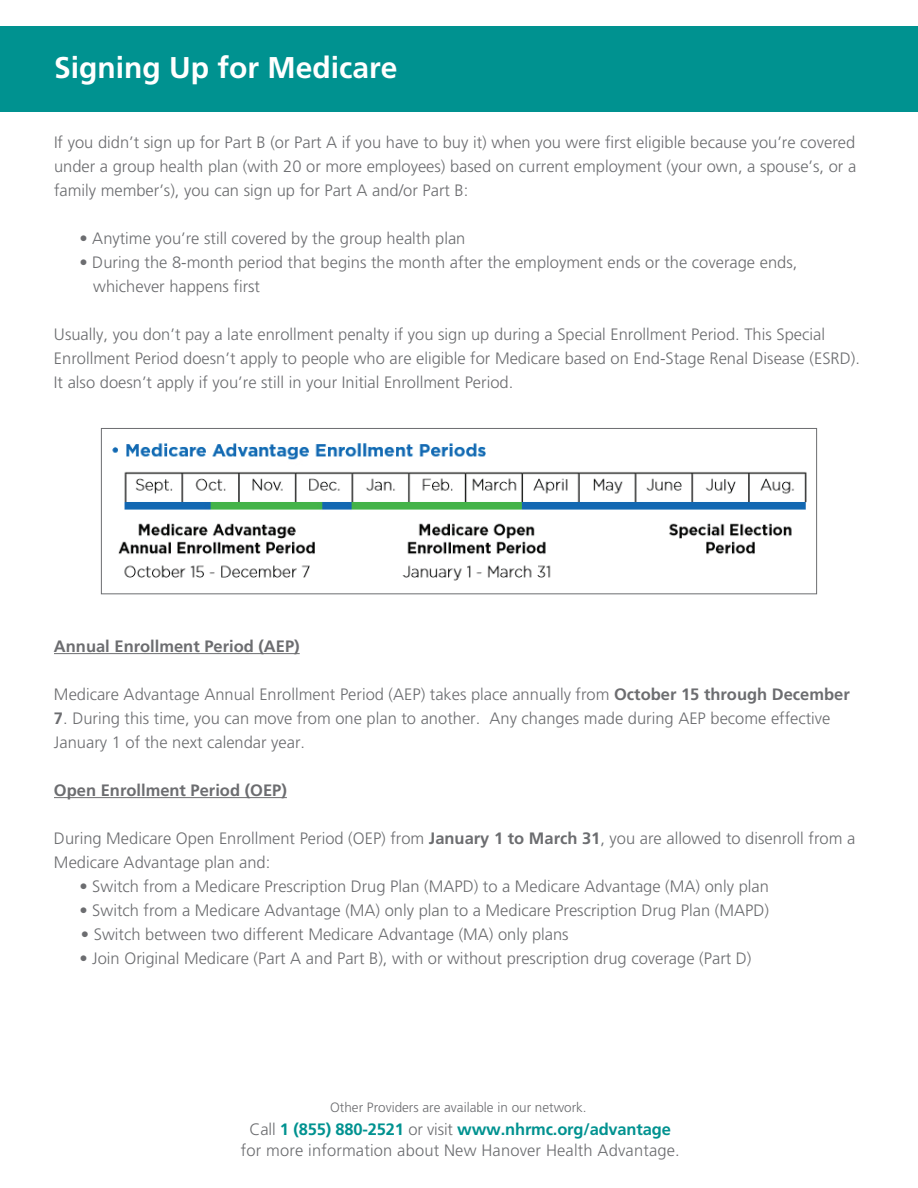
<style>
.page{position:relative;width:918px;height:1188px;background:#fff}
.page>*{position:absolute;margin:0;border:0;box-sizing:border-box;transform-origin:0 0}
.t1{font:700 30px "Frutiger";color:#fff}
.t2{font:300 16.5px/24px "Frutiger";color:#6c6d70}
.t3{font:700 16.5px "Frutiger";color:#6c6d70}
.t4{font:300 13.5px "Frutiger";color:#6c6d70}
.s1{font-weight:700}
.s2{font-weight:700;color:#009290}
</style>
<div class="page">
<hr style="left:54px;top:653px;width:246px;height:1px;background:#6c6d70">
<hr style="left:54px;top:797px;width:233px;height:1px;background:#6c6d70">
<div style="left:0;top:26px;width:918px;height:86px;background:#009290"></div>
<img style="left:112px;top:443px;width:695px;height:138px">
<div style="left:101px;top:428px;width:716px;height:166px;border:1px solid #6c6d70"></div>
<h1 class="t1" style="left:54px;top:50px;width:345px">Signing Up for Medicare</h1>
<p class="t2" style="left:54px;top:131px;width:804px;text-align:justify">If you didn’t sign up for Part B (or Part A if you have to buy it) when you were first eligible because you’re covered under a group health plan (with 20 or more employees) based on current employment (your own, a spouse’s, or a family member’s), you can sign up for Part A and/or Part B:</p>
<p class="t2" style="left:79px;top:227px;width:387px">• Anytime you’re still covered by the group health plan</p>
<p class="t2" style="left:93px;top:251px;width:706px;text-indent:-14px">• During the 8-month period that begins the month after the employment ends or the coverage ends, whichever happens first</p>
<p class="t2" style="left:54px;top:323px;width:807px">Usually, you don’t pay a late enrollment penalty if you sign up during a Special Enrollment Period. This Special<br>Enrollment Period doesn’t apply to people who are eligible for Medicare based on End-Stage Renal Disease (ESRD).<br>It also doesn’t apply if you’re still in your Initial Enrollment Period.</p>
<p class="t3" style="left:54px;top:637px;width:247px">Annual Enrollment Period (AEP)</p>
<p class="t2" style="left:54px;top:683px;width:797px">Medicare Advantage Annual Enrollment Period (AEP) takes place annually from <span class="s1">October 15 through December</span></p>
<p class="t2" style="left:54px;top:707px;width:778px"><span class="s1">7</span>. During this time, you can move from one plan to another. Any changes made during AEP become effective<br>January 1 of the next calendar year.</p>
<p class="t3" style="left:54px;top:781px;width:234px">Open Enrollment Period (OEP)</p>
<p class="t2" style="left:54px;top:827px;width:803px">During Medicare Open Enrollment Period (OEP) from <span class="s1">January 1 to March 31</span>, you are allowed to disenroll from a<br>Medicare Advantage plan and:</p>
<p class="t2" style="left:79px;top:875px;width:691px">• Switch from a Medicare Prescription Drug Plan (MAPD) to a Medicare Advantage (MA) only plan</p>
<p class="t2" style="left:79px;top:899px;width:691px">• Switch from a Medicare Advantage (MA) only plan to a Medicare Prescription Drug Plan (MAPD)</p>
<p class="t2" style="left:81px;top:923px;width:489px">• Switch between two different Medicare Advantage (MA) only plans</p>
<p class="t2" style="left:79px;top:947px;width:674px">• Join Original Medicare (Part A and Part B), with or without prescription drug coverage (Part D)</p>
<p class="t4" style="left:330px;top:1100px;width:258px">Other Providers are available in our network.</p>
<p class="t2" style="left:241px;top:1119px;width:441px;line-height:21px;text-align:center">Call <span class="s2">1 (855) 880-2521</span> or visit <span class="s2">www.nhrmc.org/advantage </span>for more information about New Hanover Health Advantage.</p>
</div>
